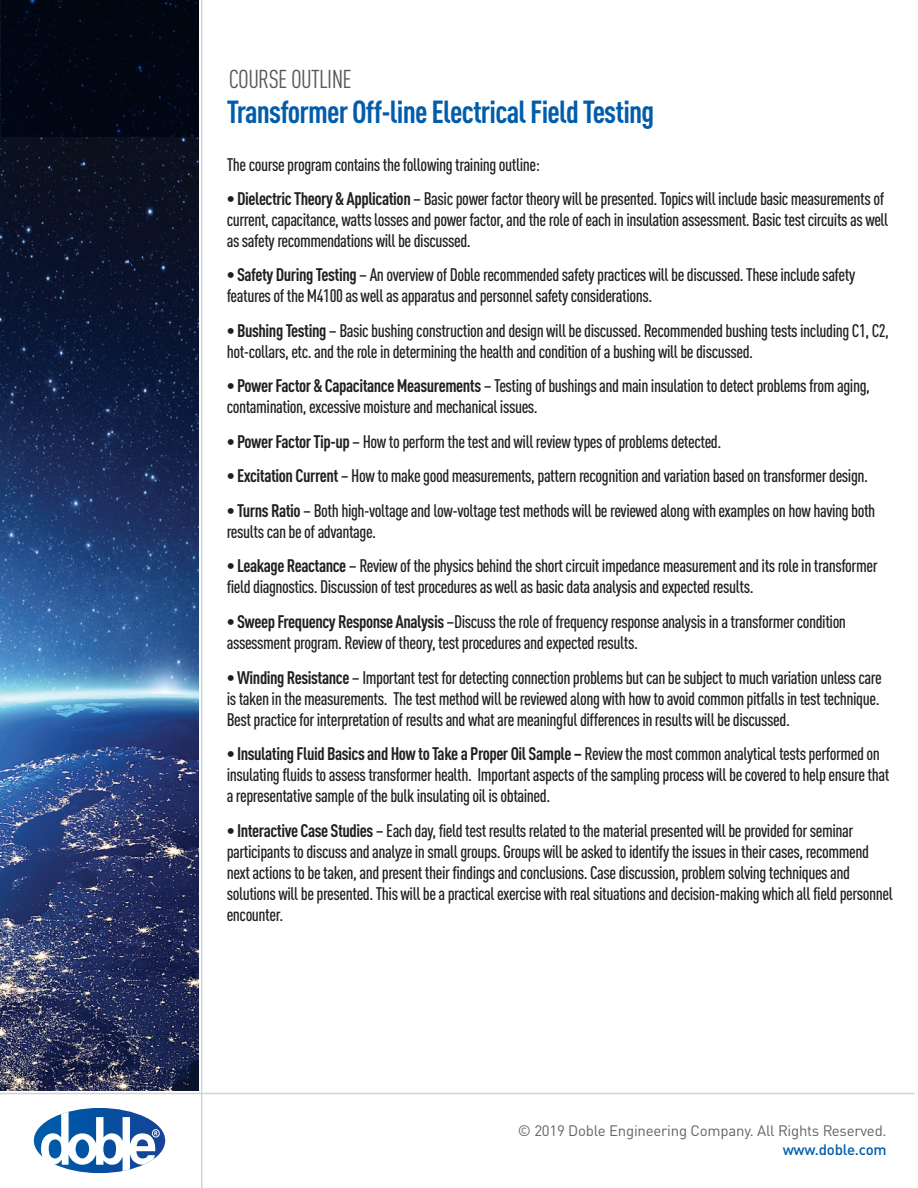
<style>
.page{position:relative;width:918px;height:1188px;background:#fff}
.page>*{position:absolute;margin:0;border:0;box-sizing:border-box;transform-origin:0 0}
.t1{font:700 condensed 31.5px "DIN Pro";letter-spacing:-.025em;color:#015dab}
.t2{font:condensed 25.5px "DIN Pro";letter-spacing:-.025em;color:#57585a}
.t3{font:500 condensed 18px/21px "DIN Pro";letter-spacing:-.025em;color:#231f20}
.t4{font:15px "DIN Pro";letter-spacing:-.015em;color:#636366}
.t5{font:500 15px "DIN Pro";letter-spacing:-.015em;color:#015dab}
.s1{font-weight:700}
</style>
<div class="page">
<img style="left:34px;top:1108px;width:131px;height:65px">
<div style="left:152px;top:1129px;width:8px;height:9px;border:1px solid #fff;border-radius:50%"></div>
<svg style="left:41px;top:1112px;width:117px;height:59px"></svg>
<hr style="left:201px;top:0;width:1px;height:1188px;background:#d1d2d4">
<img style="left:0;top:0;width:199px;height:1091px">
<div style="left:1px;top:0;width:198px;height:136px;background:#010613"></div>
<hr style="left:0;top:1093px;width:915px;height:1px;background:#d1d2d4">
<h2 class="t2" style="left:229px;top:60px;width:125px">COURSE OUTLINE</h2>
<h1 class="t1" style="left:227px;top:88px;width:429px">Transformer Off-line Electrical Field Testing</h1>
<p class="t3" style="left:227px;top:152px;width:315px">The course program contains the following training outline:</p>
<p class="t3" style="left:227px;top:187px;width:663px"><span class="s1">• Dielectric Theory &amp; Application</span> – Basic power factor theory will be presented. Topics will include basic measurements of current, capacitance, watts losses and power factor, and the role of each in insulation assessment. Basic test circuits as well as safety recommendations will be discussed.</p>
<p class="t3" style="left:227px;top:263px;width:630px"><span class="s1">• Safety During Testing</span> – An overview of Doble recommended safety practices will be discussed. These include safety features of the M4100 as well as apparatus and personnel safety considerations.</p>
<p class="t3" style="left:227px;top:319px;width:664px"><span class="s1">• Bushing Testing</span> – Basic bushing construction and design will be discussed. Recommended bushing tests including C1, C2, hot-collars, etc. and the role in determining the health and condition of a bushing will be discussed.</p>
<p class="t3" style="left:227px;top:374px;width:645px"><span class="s1">• Power Factor &amp; Capacitance Measurements</span> – Testing of bushings and main insulation to detect problems from aging, contamination, excessive moisture and mechanical issues.</p>
<p class="t3" style="left:227px;top:430px;width:496px"><span class="s1">• Power Factor Tip-up</span> – How to perform the test and will review types of problems detected.</p>
<p class="t3" style="left:227px;top:464px;width:643px"><span class="s1">• Excitation Current</span> – How to make good measurements, pattern recognition and variation based on transformer design.</p>
<p class="t3" style="left:227px;top:499px;width:650px"><span class="s1">• Turns Ratio</span> – Both high-voltage and low-voltage test methods will be reviewed along with examples on how having both results can be of advantage.</p>
<p class="t3" style="left:227px;top:554px;width:652px"><span class="s1">• Leakage Reactance</span> – Review of the physics behind the short circuit impedance measurement and its role in transformer field diagnostics. Discussion of test procedures as well as basic data analysis and expected results.</p>
<p class="t3" style="left:227px;top:610px;width:621px"><span class="s1">• Sweep Frequency Response Analysis</span> –Discuss the role of frequency response analysis in a transformer condition assessment program. Review of theory, test procedures and expected results.</p>
<p class="t3" style="left:227px;top:665px;width:657px"><span class="s1">• Winding Resistance</span> – Important test for detecting connection problems but can be subject to much variation unless care is taken in the measurements. The test method will be reviewed along with how to avoid common pitfalls in test technique.<br>Best practice for interpretation of results and what are meaningful differences in results will be discussed.</p>
<p class="t3" style="left:227px;top:742px;width:664px"><span class="s1">• Insulating Fluid Basics and How to Take a Proper Oil Sample –</span> Review the most common analytical tests performed on insulating fluids to assess transformer health. Important aspects of the sampling process will be covered to help ensure that a representative sample of the bulk insulating oil is obtained.</p>
<p class="t3" style="left:227px;top:818px;width:668px"><span class="s1">• Interactive Case Studies</span> – Each day, field test results related to the material presented will be provided for seminar participants to discuss and analyze in small groups. Groups will be asked to identify the issues in their cases, recommend next actions to be taken, and present their findings and conclusions. Case discussion, problem solving techniques and solutions will be presented. This will be a practical exercise with real situations and decision-making which all field personnel encounter.</p>
<p class="t4" style="left:518px;top:1119px;width:370px">© 2019 Doble Engineering Company. All Rights Reserved.</p>
<p class="t5" style="left:783px;top:1138px;width:105px">www.doble.com</p>
</div>
